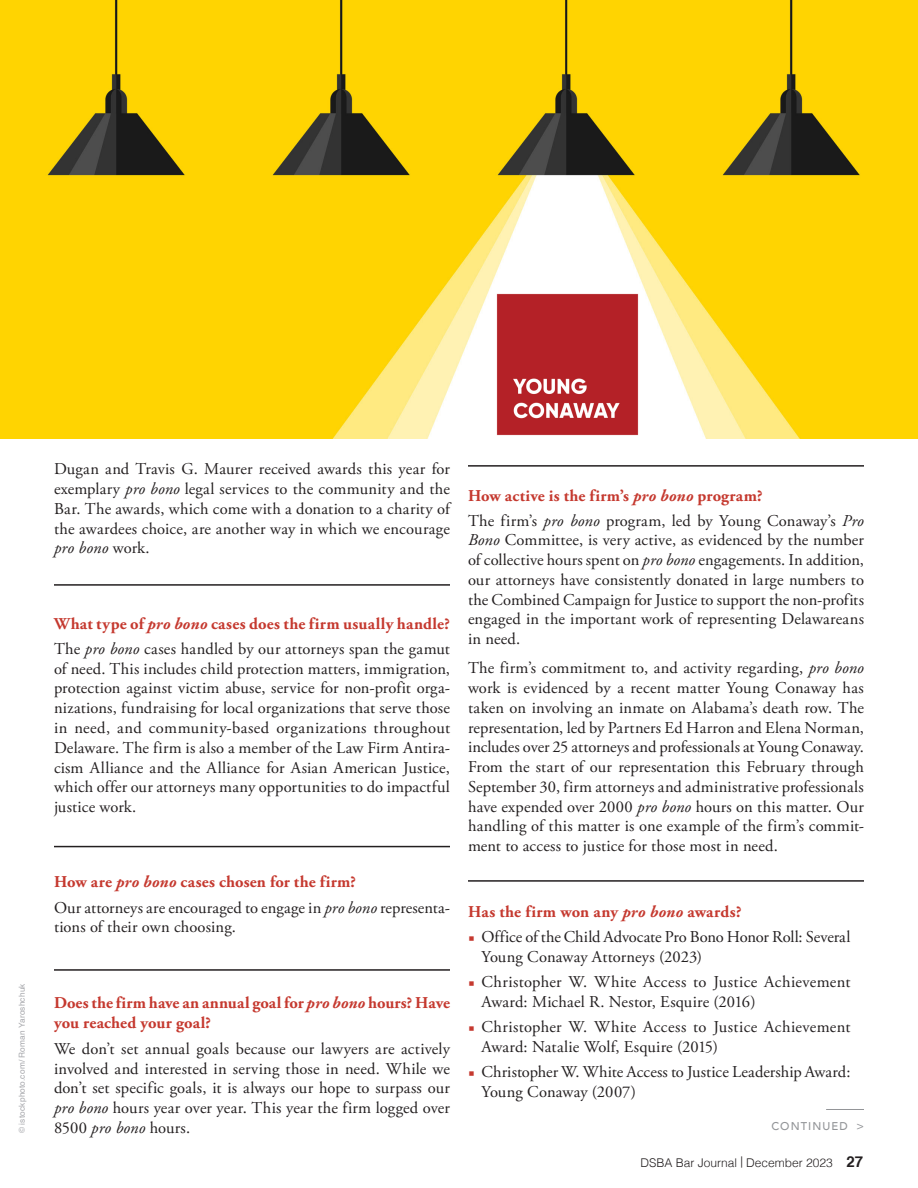
<style>
.page{position:relative;width:918px;height:1188px;background:#fff}
.page>*{position:absolute;margin:0;border:0;box-sizing:border-box;transform-origin:0 0}
.Article_Text{font:16.5px/19.8px "Adobe Garamond Pro";letter-spacing:.01em;color:#231f20;text-align:justify}
.Article_Text-2{font:700 16.5px/19.8px "Adobe Garamond Pro";letter-spacing:.015em;color:#c5392f}
.t1{font:300 12px "Helvetica";color:#231f20}
.Article_Text-3{font:500 11.25px "Avenir";letter-spacing:.095em;color:#939598}
.New_Text_Box{font:8.25px "Helvetica";letter-spacing:.02em;color:#a8a9ad}
.s1{font-style:italic}
.s2{font-family:"Arial";font-size:19.5px;color:#c5392f}
.s3{font-family:"Arial Narrow";font-weight:400}
.s4{font-weight:700;font-size:15px}
</style>
<div class="page">
<img style="left:0;top:0;width:918px;height:439px">
<hr style="left:54px;top:584px;width:396px;height:2px;background:#231f20">
<hr style="left:54px;top:846px;width:396px;height:1px;background:#231f20">
<hr style="left:54px;top:969px;width:396px;height:2px;background:#231f20">
<hr style="left:468px;top:465px;width:396px;height:2px;background:#231f20">
<hr style="left:468px;top:880px;width:396px;height:2px;background:#231f20">
<hr style="left:826px;top:1109px;width:38px;height:1px;background:#939598">
<img style="left:497px;top:294px;width:142px;height:142px">
<p class="New_Text_Box" style="left:16px;top:1133px;width:151px;rotate:-90deg">© istockphoto.com/ Roman Yaroshchuk</p>
<p class="Article_Text" style="left:54px;top:460px;width:398px">Dugan and Travis G. Maurer received awards this year for exemplary <span class="s1">pro bono</span> legal services to the community and the Bar. The awards, which come with a donation to a charity of the awardees choice, are another way in which we encourage <span class="s1">pro bono</span> work.</p>
<p class="Article_Text-2" style="left:54px;top:614px;width:398px">What type of <span class="s1">pro bono</span> cases does the firm usually handle?</p>
<p class="Article_Text" style="left:54px;top:639px;width:398px">The <span class="s1">pro bono</span> cases handled by our attorneys span the gamut of need. This includes child protection matters, immigration, protection against victim abuse, service for non-profit orga&shy;nizations, fundraising for local organizations that serve those in need, and community-based organizations throughout Delaware. The firm is also a member of the Law Firm Antira&shy;cism Alliance and the Alliance for Asian American Justice, which offer our attorneys many opportunities to do impactful justice work.</p>
<p class="Article_Text-2" style="left:54px;top:873px;width:304px">How are <span class="s1">pro bono</span> cases chosen for the firm?</p>
<p class="Article_Text" style="left:54px;top:898px;width:398px">Our attorneys are encouraged to engage in <span class="s1">pro bono</span> representa&shy;tions of their own choosing.</p>
<p class="Article_Text-2" style="left:54px;top:993px;width:398px">Does the firm have an annual goal for <span class="s1">pro bono</span> hours? Have you reached your goal?</p>
<p class="Article_Text" style="left:54px;top:1039px;width:398px">We don’t set annual goals because our lawyers are actively involved and interested in serving those in need. While we don’t set specific goals, it is always our hope to surpass our <span class="s1">pro bono</span> hours year over year. This year the firm logged over 8500 <span class="s1">pro bono</span> hours.</p>
<p class="Article_Text-2" style="left:468px;top:486px;width:296px">How active is the firm’s <span class="s1">pro bono</span> program?</p>
<p class="Article_Text" style="left:468px;top:511px;width:398px">The firm’s <span class="s1">pro bono</span> program, led by Young Conaway’s <span class="s1">Pro Bono</span> Committee, is very active, as evidenced by the number of collective hours spent on <span class="s1">pro bono</span> engagements. In addition, our attorneys have consistently donated in large numbers to the Combined Campaign for Justice to support the non-profits engaged in the important work of representing Delawareans in need.</p>
<p class="Article_Text" style="left:468px;top:659px;width:398px">The firm’s commitment to, and activity regarding, <span class="s1">pro bono </span>work is evidenced by a recent matter Young Conaway has taken on involving an inmate on Alabama’s death row. The representation, led by Partners Ed Harron and Elena Norman, includes over 25 attorneys and professionals at Young Conaway.<br>From the start of our representation this February through September 30, firm attorneys and administrative professionals have expended over 2000 <span class="s1">pro bono</span> hours on this matter. Our handling of this matter is one example of the firm’s commit&shy;ment to access to justice for those most in need.</p>
<p class="Article_Text-2" style="left:468px;top:902px;width:275px">Has the firm won any <span class="s1">pro bono</span> awards?</p>
<p class="Article_Text" style="left:482px;top:928px;width:370px;text-indent:-14px"><span class="s2">▪</span> Office of the Child Advocate Pro Bono Honor Roll: Several<br>Young Conaway Attorneys (2023)</p>
<p class="Article_Text" style="left:482px;top:973px;width:371px;text-indent:-14px"><span class="s2">▪</span> Christopher W. White Access to Justice Achievement<br>Award: Michael R. Nestor, Esquire (2016)</p>
<p class="Article_Text" style="left:482px;top:1018px;width:371px;text-indent:-14px"><span class="s2">▪</span> Christopher W. White Access to Justice Achievement<br>Award: Natalie Wolf, Esquire (2015)</p>
<p class="Article_Text" style="left:482px;top:1063px;width:371px;text-indent:-14px"><span class="s2">▪</span> Christopher W. White Access to Justice Leadership Award:<br>Young Conaway (2007)</p>
<p class="Article_Text-3" style="left:772px;top:1116px;width:94px">CONTINUED &gt;</p>
<p class="t1" style="left:640px;top:1152px;width:224px">DSBA Bar Journal <span class="s3">|</span> December 2023 <span class="s4">27</span></p>
</div>
